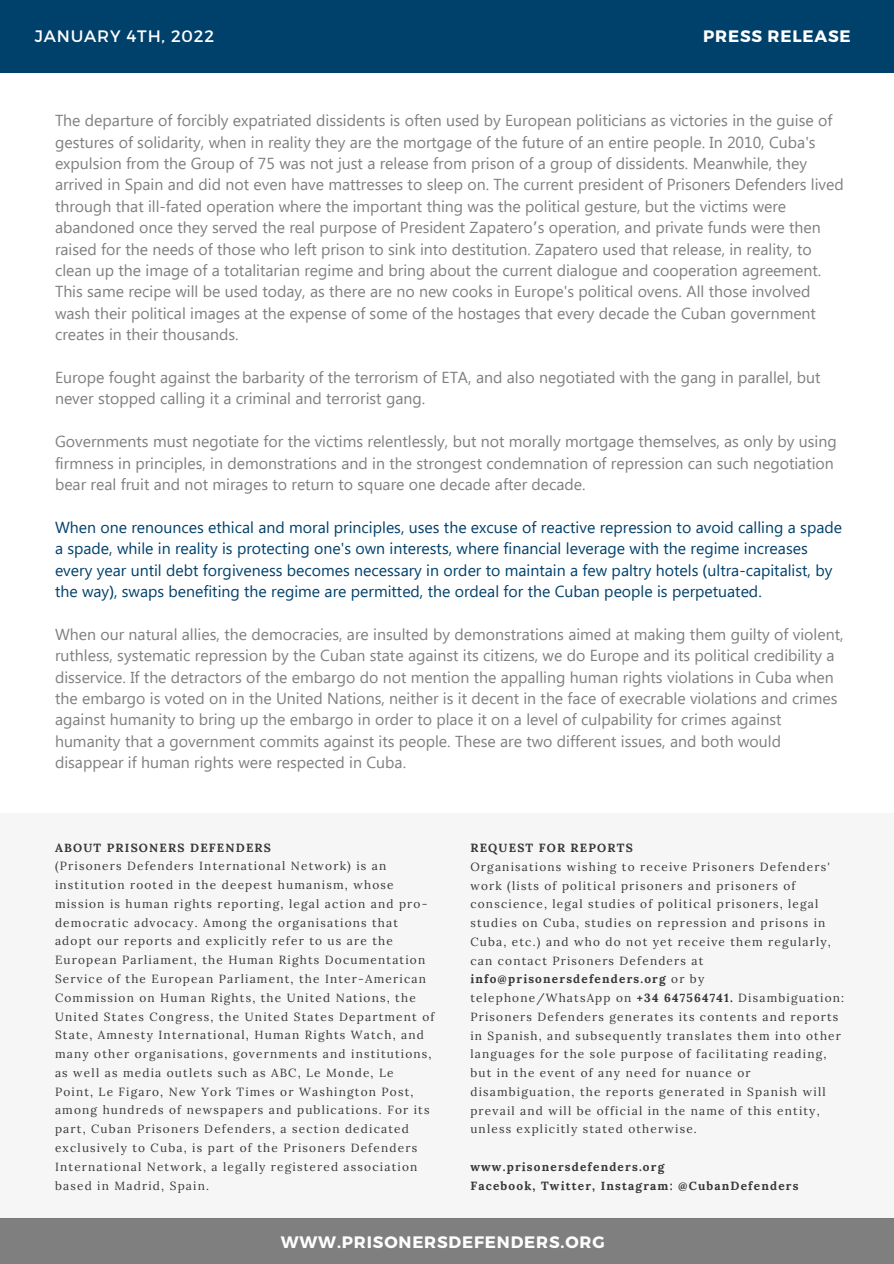
<style>
.page{position:relative;width:894px;height:1264px;background:#fff}
.page>*{position:absolute;margin:0;border:0;box-sizing:border-box;transform-origin:0 0}
.t1{font:700 16.5px "Montserrat";letter-spacing:.05em;color:#fff}
.t2{font:16.5px "Montserrat";letter-spacing:.05em;color:#fff}
.t3{font:15.9px/21.5px "Segoe UI";color:#7f7f7f}
.t4{font:15.9px/21.5px "Segoe UI";color:#00416b}
.t5{font:11.85px/18.8px "Lora";letter-spacing:.1em;color:#373737}
.t6{font:700 11.85px "Lora";letter-spacing:.1em;color:#373737}
.s1{font-family:"Noto Sans Gurmukhi"}
.s2{font-family:"Noto Sans"}
.s3{font-weight:700}
</style>
<div class="page">
<div style="left:0;top:0;width:893px;height:72px;background:#00416b"></div>
<div style="left:0;top:1218px;width:893px;height:45px;background:#7f7f7f"></div>
<div style="left:0;top:814px;width:893px;height:404px;background:#f6f6f6"></div>
<p class="t2" style="left:35px;top:25px;width:181px">JANUARY 4TH, 2022</p>
<p class="t1" style="left:703px;top:25px;width:149px">PRESS RELEASE</p>
<p class="t3" style="left:55px;top:109px;width:790px">The departure of forcibly expatriated dissidents is often used by European politicians as victories in the guise of gestures of solidarity, when in reality they are the mortgage of the future of an entire people. In 2010, Cuba's expulsion from the Group of 75 was not just a release from prison of a group of dissidents. Meanwhile, they arrived in Spain and did not even have mattresses to sleep on. The current president of Prisoners Defenders lived through that ill-fated operation where the important thing was the political gesture, but the victims were abandoned once they served the real purpose of President Zapatero<span class="s1">’</span>s operation, and private funds were then raised for the needs of those who left prison to sink into destitution. Zapatero used that release, in reality, to clean up the image of a totalitarian regime and bring about the current dialogue and cooperation agreement.<br>This same recipe will be used today, as there are no new cooks in Europe's political ovens. All those involved wash their political images at the expense of some of the hostages that every decade the Cuban government creates in their thousands.</p>
<p class="t3" style="left:55px;top:365px;width:766px">Europe fought against the barbarity of the terrorism of ETA, and also negotiated with the gang in parallel, but never stopped calling it a criminal and terrorist gang.</p>
<p class="t3" style="left:55px;top:430px;width:783px">Governments must negotiate for the victims relentlessly, but not morally mortgage themselves, as only by using firmness in principles, in demonstrations and in the strongest condemnation of repression can such negotiation bear real fruit and not mirages to return to square one decade after decade.</p>
<p class="t4" style="left:55px;top:515px;width:788px">When one renounces ethical and moral principles, uses the excuse of reactive repression to avoid calling a spade a spade, while in reality is protecting one's own interests, where financial leverage with the regime increases every year until debt forgiveness becomes necessary in order to maintain a few paltry hotels <span class="s2">(</span>ultra-capitalist, by the way<span class="s2">)</span>, swaps benefiting the regime are permitted, the ordeal for the Cuban people is perpetuated.</p>
<p class="t3" style="left:55px;top:622px;width:789px">When our natural allies, the democracies, are insulted by demonstrations aimed at making them guilty of violent, ruthless, systematic repression by the Cuban state against its citizens, we do Europe and its political credibility a disservice. If the detractors of the embargo do not mention the appalling human rights violations in Cuba when the embargo is voted on in the United Nations, neither is it decent in the face of execrable violations and crimes against humanity to bring up the embargo in order to place it on a level of culpability for crimes against humanity that a government commits against its people. These are two different issues, and both would disappear if human rights were respected in Cuba.</p>
<p class="t6" style="left:55px;top:839px;width:217px">ABOUT PRISONERS DEFENDERS</p>
<p class="t5" style="left:55px;top:856px;width:381px">(Prisoners Defenders International Network) is an institution rooted in the deepest humanism, whose mission is human rights reporting, legal action and pro&shy;democratic advocacy. Among the organisations that adopt our reports and explicitly refer to us are the European Parliament, the Human Rights Documentation Service of the European Parliament, the Inter-American Commission on Human Rights, the United Nations, the United States Congress, the United States Department of State, Amnesty International, Human Rights Watch, and many other organisations, governments and institutions, as well as media outlets such as ABC, Le Monde, Le Point, Le Figaro, New York Times or Washington Post, among hundreds of newspapers and publications. For its part, Cuban Prisoners Defenders, a section dedicated exclusively to Cuba, is part of the Prisoners Defenders International Network, a legally registered association based in Madrid, Spain.</p>
<p class="t6" style="left:470px;top:840px;width:164px">REQUEST FOR REPORTS</p>
<p class="t5" style="left:470px;top:857px;width:375px">Organisations wishing to receive Prisoners Defenders' work (lists of political prisoners and prisoners of conscience, legal studies of political prisoners, legal studies on Cuba, studies on repression and prisons in Cuba, etc.) and who do not yet receive them regularly, can contact Prisoners Defenders at <span class="s3">info@prisonersdefenders.org</span> or by telephone/WhatsApp on <span class="s3">+34 647564741.</span> Disambiguation:<br>Prisoners Defenders generates its contents and reports in Spanish, and subsequently translates them into other languages for the sole purpose of facilitating reading, but in the event of any need for nuance or disambiguation, the reports generated in Spanish will prevail and will be official in the name of this entity, unless explicitly stated otherwise.</p>
<p class="t6" style="left:470px;top:1158px;width:195px">www.prisonersdefenders.org</p>
<p class="t6" style="left:470px;top:1177px;width:329px">Facebook, Twitter, Instagram: @CubanDefenders</p>
<p class="t1" style="left:281px;top:1231px;width:325px">WWW.PRISONERSDEFENDERS.ORG</p>
</div>
